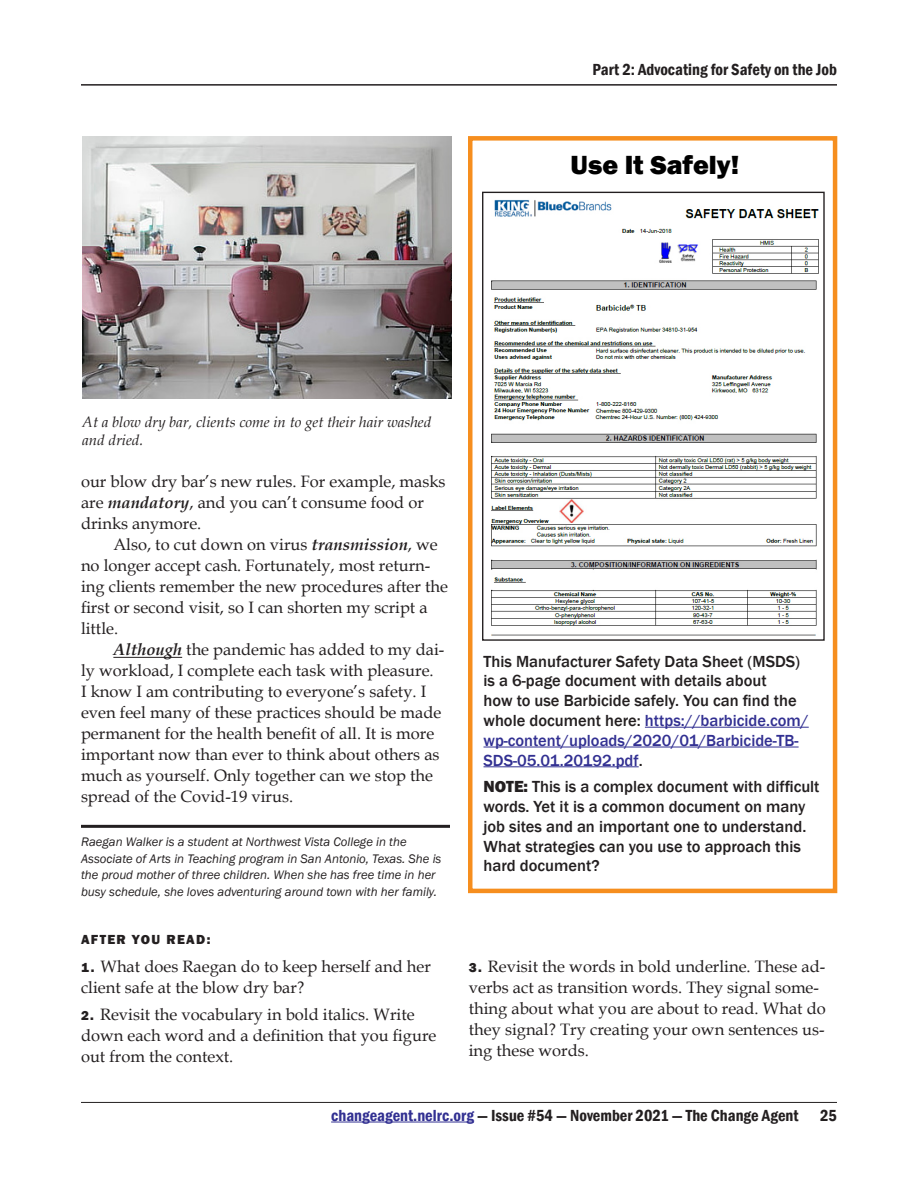
<style>
.page{position:relative;width:918px;height:1188px;background:#fff}
.page>*{position:absolute;margin:0;border:0;box-sizing:border-box;transform-origin:0 0}
.box_header{font:800 27px "Franklin Gothic";color:#000}
.Body_Text{font:16.5px/21px "Book Antiqua";color:#231f20}
.Box_Text{font:500 16.5px/19.8px "Franklin Gothic";color:#231f20}
.Body_Text_No_Indent{font:16.5px/21px "Book Antiqua";color:#231f20}
.t1{font:600 condensed 16.5px "Franklin Gothic";color:#231f20}
.t2{font:italic 15px/18px "Book Antiqua";color:#231f20}
.Body_Text_No_Indent-2{font:800 13.5px "Franklin Gothic";letter-spacing:.1em;color:#231f20}
.bio{font:italic 12.75px/16.5px "Franklin Gothic";color:#231f20}
.s1{font-weight:700;font-style:italic}
.s2{font-family:"Franklin Gothic";font-weight:800;font-size:13.5px}
.s3{color:#323092}
.s4{font-weight:800}
</style>
<div class="page">
<hr style="left:331px;top:1122px;width:143px;height:1px;background:#323092">
<hr style="left:81px;top:84px;width:756px;height:2px;background:#231f20">
<hr style="left:81px;top:1102px;width:756px;height:1px;background:#231f20">
<img style="left:491px;top:200px;width:328px;height:436px">
<div style="left:482px;top:192px;width:343px;height:449px;border:1px solid #231f20"></div>
<hr style="left:645px;top:727px;width:164px;height:1px;background:#323092">
<hr style="left:484px;top:747px;width:315px;height:1px;background:#323092">
<hr style="left:484px;top:766px;width:155px;height:1px;background:#323092">
<hr style="left:113px;top:657px;width:69px;height:1px;background:#231f20">
<hr style="left:81px;top:825px;width:369px;height:3px;background:#231f20">
<img style="left:82px;top:136px;width:369px;height:263px">
<div style="left:468px;top:136px;width:369px;height:757px;border:4px solid #f68e1e"></div>
<p class="t1" style="left:593px;top:59px;width:246px">Part 2: Advocating for Safety on the Job</p>
<p class="box_header" style="left:571px;top:147px;width:170px">Use It Safely!</p>
<p class="t2" style="left:82px;top:413px;width:350px">At a blow dry bar, clients come in to get their hair washed and dried.</p>
<p class="Body_Text" style="left:81px;top:471px;width:366px">our blow dry bar’s new rules. For example, masks are <span class="s1">mandatory</span>, and you can’t consume food or drinks anymore.</p>
<p class="Body_Text" style="left:81px;top:534px;width:368px;text-indent:32px">Also, to cut down on virus <span class="s1">transmission</span>, we no longer accept cash. Fortunately, most return&shy;ing clients remember the new procedures after the first or second visit, so I can shorten my script a little.</p>
<p class="Body_Text" style="left:81px;top:639px;width:365px;text-indent:32px"><span class="s1">Although</span> the pandemic has added to my dai&shy;ly workload, I complete each task with pleasure.<br>I know I am contributing to everyone’s safety. I even feel many of these practices should be made permanent for the health benefit of all. It is more important now than ever to think about others as much as yourself. Only together can we stop the spread of the Covid-19 virus.</p>
<p class="bio" style="left:81px;top:834px;width:362px">Raegan Walker is a student at Northwest Vista College in the Associate of Arts in Teaching program in San Antonio, Texas. She is the proud mother of three children. When she has free time in her busy schedule, she loves adventuring around town with her family.</p>
<p class="Body_Text_No_Indent-2" style="left:81px;top:931px;width:131px">AFTER YOU READ:</p>
<p class="Body_Text_No_Indent" style="left:81px;top:955px;width:352px"><span class="s2">1.</span> What does Raegan do to keep herself and her client safe at the blow dry bar?</p>
<p class="Body_Text_No_Indent" style="left:81px;top:1004px;width:357px"><span class="s2">2.</span> Revisit the vocabulary in bold italics. Write down each word and a definition that you figure out from the context.</p>
<p class="Box_Text" style="left:484px;top:651px;width:327px">This Manufacturer Safety Data Sheet (MSDS) is a 6-page document with details about<br>how to use Barbicide safely. You can find the whole document here: <span class="s3">https://barbicide.com/ wp-content/uploads/2020/01/Barbicide-TB-SDS-05.01.20192.pdf</span>.</p>
<p class="Box_Text" style="left:484px;top:777px;width:338px"><span class="s4">NOTE:</span> This is a complex document with difficult words. Yet it is a common document on many job sites and an important one to understand.<br>What strategies can you use to approach this hard document?</p>
<p class="Body_Text_No_Indent" style="left:469px;top:955px;width:358px"><span class="s2">3.</span> Revisit the words in bold underline. These ad&shy;verbs act as transition words. They signal some&shy;thing about what you are about to read. What do they signal? Try creating your own sentences us&shy;ing these words.</p>
<p class="t1" style="left:331px;top:1104px;width:469px"><span class="s3">changeagent.nelrc.org</span> — Issue #54 — November 2021 — The Change Agent</p>
<p class="t1" style="left:820px;top:1104px;width:18px">25</p>
</div>
